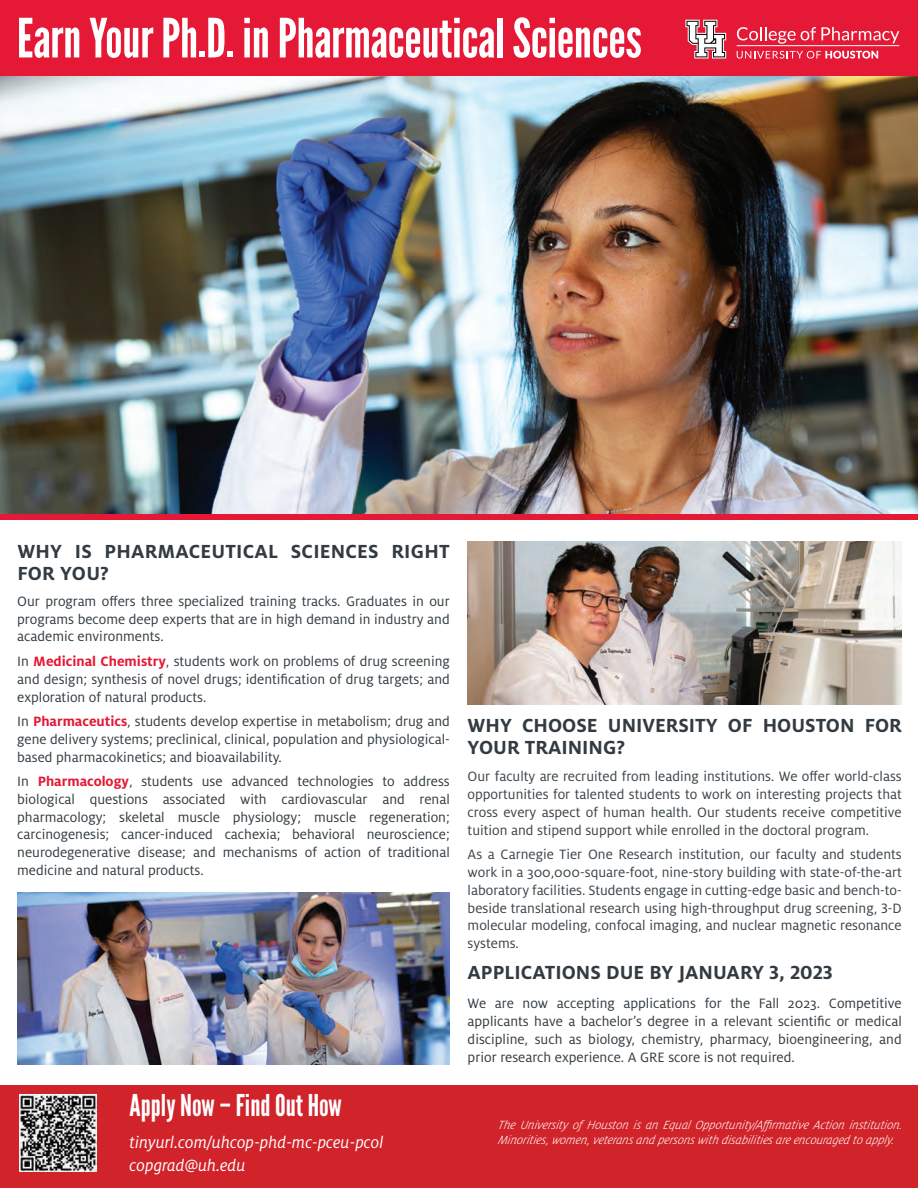
<style>
.page{position:relative;width:918px;height:1188px;background:#fff}
.page>*{position:absolute;margin:0;border:0;box-sizing:border-box;transform-origin:0 0}
.t1{font:54px "League Gothic";letter-spacing:-.005em;color:#fff}
.t2{font:30px "League Gothic";color:#fff}
.t3{font:700 21px/22.5px "Milo OT";color:#323b41}
.t4{font:italic 18px "Milo OT";color:#fff}
.t5{font:15px/17.7px "Milo OT";color:#323b41;text-align:justify}
.t6{font:15px/17.7px "Milo OT";color:#3a4349;text-align:justify}
.t7{font:italic 300 13.2px/15.8px "Milo OT";color:#fff}
.s1{font-weight:700;color:#e51836}
</style>
<div class="page">
<img style="left:0;top:76px;width:918px;height:439px">
<div style="left:0;top:0;width:918px;height:76px;background:#e51836"></div>
<div style="left:0;top:515px;width:918px;height:5px;background:#e51836"></div>
<div style="left:0;top:1085px;width:918px;height:103px;background:#d1232a"></div>
<img style="left:20px;top:1095px;width:77px;height:77px">
<img style="left:17px;top:893px;width:432px;height:172px">
<svg style="left:737px;top:51px;width:141px;height:8px"></svg>
<hr style="left:737px;top:45px;width:162px;height:1px;background:#fff">
<svg style="left:737px;top:27px;width:162px;height:17px"></svg>
<svg style="left:685px;top:20px;width:41px;height:39px"></svg>
<img style="left:468px;top:541px;width:434px;height:163px">
<p class="t1" style="left:17px;top:6px;width:627px">Earn Your Ph.D. in Pharmaceutical Sciences</p>
<p class="t3" style="left:17px;top:540px;width:434px">WHY IS PHARMACEUTICAL SCIENCES RIGHT<br>FOR YOU?</p>
<p class="t5" style="left:17px;top:592px;width:434px">Our program offers three specialized training tracks. Graduates in our programs become deep experts that are in high demand in industry and academic environments.</p>
<p class="t5" style="left:17px;top:653px;width:434px">In <span class="s1">Medicinal Chemistry</span>, students work on problems of drug screening and design; synthesis of novel drugs; identification of drug targets; and exploration of natural products.</p>
<p class="t5" style="left:17px;top:713px;width:434px">In <span class="s1">Pharmaceutics</span>, students develop expertise in metabolism; drug and gene delivery systems; preclinical, clinical, population and physiological&shy;based pharmacokinetics; and bioavailability.</p>
<p class="t5" style="left:17px;top:773px;width:434px">In <span class="s1">Pharmacology</span>, students use advanced technologies to address biological questions associated with cardiovascular and renal pharmacology; skeletal muscle physiology; muscle regeneration; carcinogenesis; cancer-induced cachexia; behavioral neuroscience; neurodegenerative disease; and mechanisms of action of traditional medicine and natural products.</p>
<p class="t2" style="left:130px;top:1087px;width:214px">Apply Now – Find Out How</p>
<p class="t4" style="left:130px;top:1133px;width:255px">tinyurl.com/uhcop-phd-mc-pceu-pcol</p>
<p class="t4" style="left:130px;top:1156px;width:117px">copgrad@uh.edu</p>
<p class="t3" style="left:468px;top:714px;width:436px">WHY CHOOSE UNIVERSITY OF HOUSTON FOR<br>YOUR TRAINING?</p>
<p class="t6" style="left:468px;top:768px;width:436px">Our faculty are recruited from leading institutions. We offer world-class opportunities for talented students to work on interesting projects that cross every aspect of human health. Our students receive competitive tuition and stipend support while enrolled in the doctoral program.</p>
<p class="t6" style="left:468px;top:846px;width:436px">As a Carnegie Tier One Research institution, our faculty and students work in a 300,000-square-foot, nine-story building with state-of-the-art laboratory facilities. Students engage in cutting-edge basic and bench-to&shy;beside translational research using high-throughput drug screening, 3-D molecular modeling, confocal imaging, and nuclear magnetic resonance systems.</p>
<p class="t3" style="left:468px;top:961px;width:367px">APPLICATIONS DUE BY JANUARY 3, 2023</p>
<p class="t5" style="left:468px;top:995px;width:436px">We are now accepting applications for the Fall 2023. Competitive applicants have a bachelor’s degree in a relevant scientific or medical discipline, such as biology, chemistry, pharmacy, bioengineering, and prior research experience. A GRE score is not required.</p>
<p class="t7" style="left:498px;top:1117px;width:408px">The University of Houston is an Equal Opportunity/Affirmative Action institution.<br>Minorities,women,veteransand personswith disabilitiesareencouraged to apply.</p>
</div>
